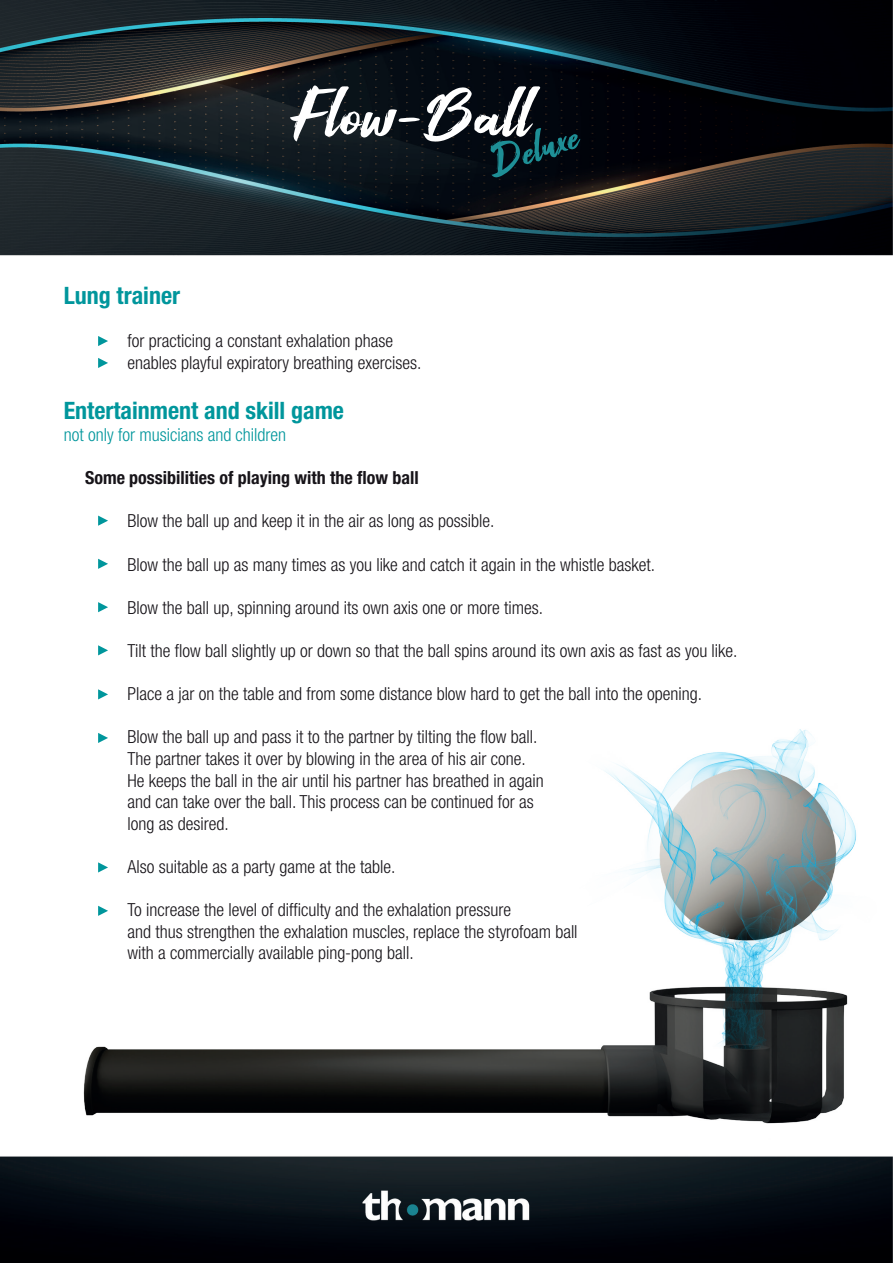
<style>
.page{position:relative;width:893px;height:1263px;background:#fff}
.page>*{position:absolute;margin:0;border:0;box-sizing:border-box;transform-origin:0 0}
.t1{font:700 condensed 24px "Helvetica Neue LT Std";color:#00969c}
.t2{font:300 condensed 18px "Helvetica Neue LT Std";color:#171419}
.t3{font:700 condensed 18px "Helvetica Neue LT Std";color:#171419}
.t4{font:300 condensed 18px "Helvetica Neue LT Std";color:#00969c}
</style>
<div class="page">
<img style="left:0;top:0;width:893px;height:1263px">
<svg style="left:290px;top:85px;width:290px;height:92px"></svg>
<svg style="left:98px;top:516px;width:10px;height:10px"></svg>
<svg style="left:98px;top:559px;width:10px;height:10px"></svg>
<svg style="left:98px;top:602px;width:10px;height:10px"></svg>
<svg style="left:98px;top:645px;width:10px;height:10px"></svg>
<svg style="left:98px;top:336px;width:10px;height:10px"></svg>
<svg style="left:98px;top:358px;width:10px;height:10px"></svg>
<img style="left:31px;top:662px;width:848px;height:477px">
<p class="t1" style="left:64px;top:281px;width:118px">Lung trainer</p>
<p class="t2" style="left:128px;top:331px;width:267px">for practicing a constant exhalation phase</p>
<p class="t2" style="left:128px;top:352px;width:295px">enables playful expiratory breathing exercises.</p>
<p class="t1" style="left:64px;top:396px;width:282px">Entertainment and skill game</p>
<p class="t4" style="left:64px;top:424px;width:224px">not only for musicians and children</p>
<p class="t3" style="left:85px;top:467px;width:335px">Some possibilities of playing with the flow ball</p>
<p class="t2" style="left:128px;top:511px;width:368px">Blow the ball up and keep it in the air as long as possible.</p>
<p class="t2" style="left:128px;top:554px;width:529px">Blow the ball up as many times as you like and catch it again in the whistle basket.</p>
<p class="t2" style="left:128px;top:597px;width:417px">Blow the ball up, spinning around its own axis one or more times.</p>
<p class="t2" style="left:128px;top:640px;width:611px">Tilt the flow ball slightly up or down so that the ball spins around its own axis as fast as you like.</p>
<p class="t2" style="left:128px;top:683px;width:576px">Place a jar on the table and from some distance blow hard to get the ball into the opening.</p>
<p class="t2" style="left:128px;top:727px;width:411px">Blow the ball up and pass it to the partner by tilting the flow ball.</p>
<p class="t2" style="left:128px;top:748px;width:400px">The partner takes it over by blowing in the area of his air cone.</p>
<p class="t2" style="left:128px;top:770px;width:418px">He keeps the ball in the air until his partner has breathed in again</p>
<p class="t2" style="left:128px;top:791px;width:408px">and can take over the ball. This process can be continued for as</p>
<p class="t2" style="left:128px;top:813px;width:103px">long as desired.</p>
<p class="t2" style="left:128px;top:856px;width:269px">Also suitable as a party game at the table.</p>
<p class="t2" style="left:128px;top:899px;width:385px">To increase the level of difficulty and the exhalation pressure</p>
<p class="t2" style="left:128px;top:921px;width:452px">and thus strengthen the exhalation muscles, replace the styrofoam ball</p>
<p class="t2" style="left:128px;top:943px;width:288px">with a commercially available ping-pong ball.</p>
</div>
